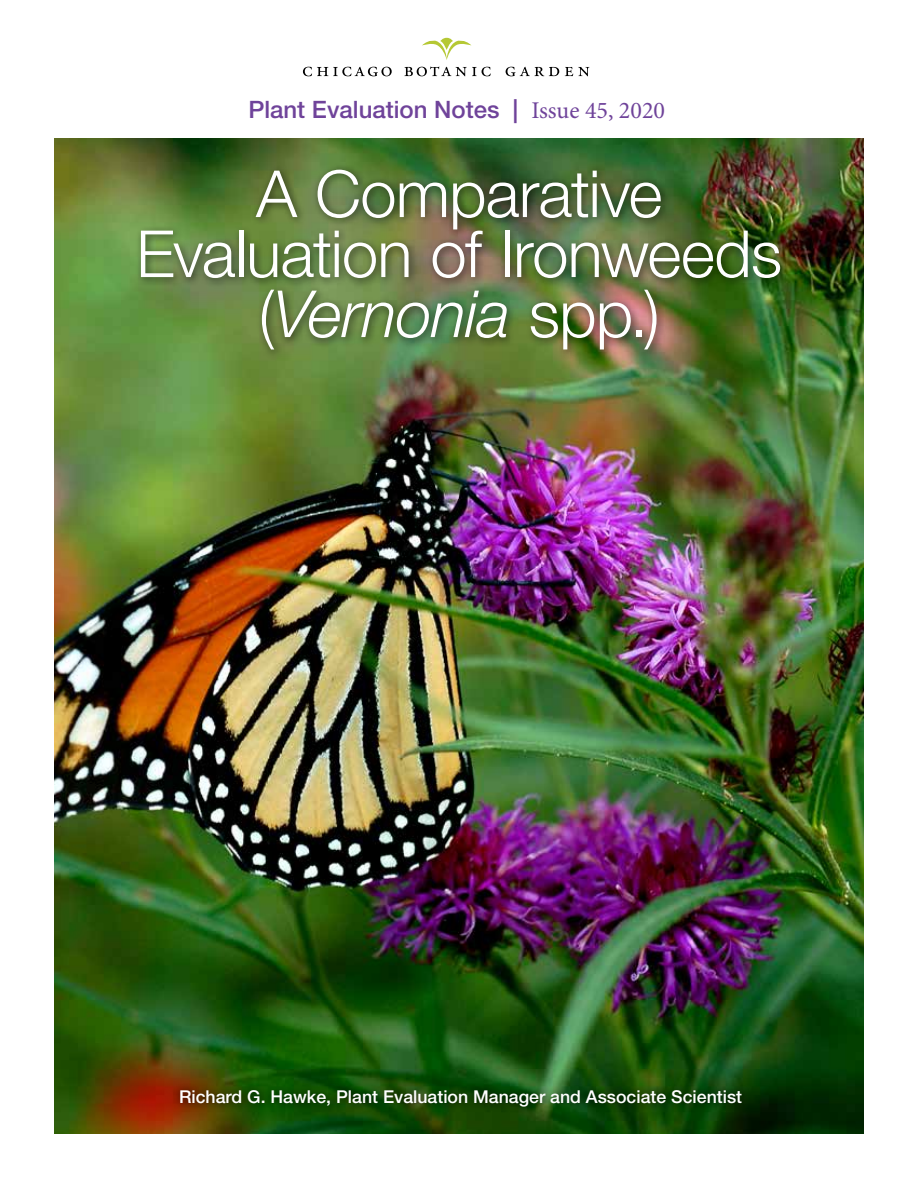
<style>
.page{position:relative;width:918px;height:1188px;background:#fff}
.page>*{position:absolute;margin:0;border:0;box-sizing:border-box;transform-origin:0 0}
.t1{font:300 64.95px/60px "Helvetica Neue LT Std";letter-spacing:-.015em;color:#fff;text-align:center}
.t2{font:500 24px "Helvetica Neue LT Std";color:#6f439a}
.t3{font:500 17.7px "Helvetica Neue LT Std";color:#fff}
.s1{font-family:"Minion Pro";font-weight:400}
.s2{font-style:italic}
</style>
<div class="page">
<img style="left:54px;top:138px;width:810px;height:996px">
<div style="left:173px;top:1083px;width:577px;height:31px;background:#000;opacity:.75"></div>
<div style="left:135px;top:163px;width:655px;height:197px;background:#000;opacity:.6"></div>
<svg style="left:303px;top:67px;width:89px;height:9px"></svg>
<svg style="left:404px;top:67px;width:87px;height:9px"></svg>
<svg style="left:506px;top:67px;width:53px;height:9px"></svg>
<svg style="left:565px;top:67px;width:24px;height:9px"></svg>
<svg style="left:422px;top:38px;width:49px;height:22px"></svg>
<h2 class="t2" style="left:248px;top:95px;width:418px">Plant Evaluation Notes | <span class="s1">Issue 45, 2020</span></h2>
<h1 class="t1" style="left:136px;top:163px;width:647px">A Comparative<br>Evaluation of Ironweeds (<span class="s2">Vernonia</span> spp.)</h1>
<p class="t3" style="left:179px;top:1086px;width:565px">Richard G. Hawke, Plant Evaluation Manager and Associate Scientist</p>
</div>
